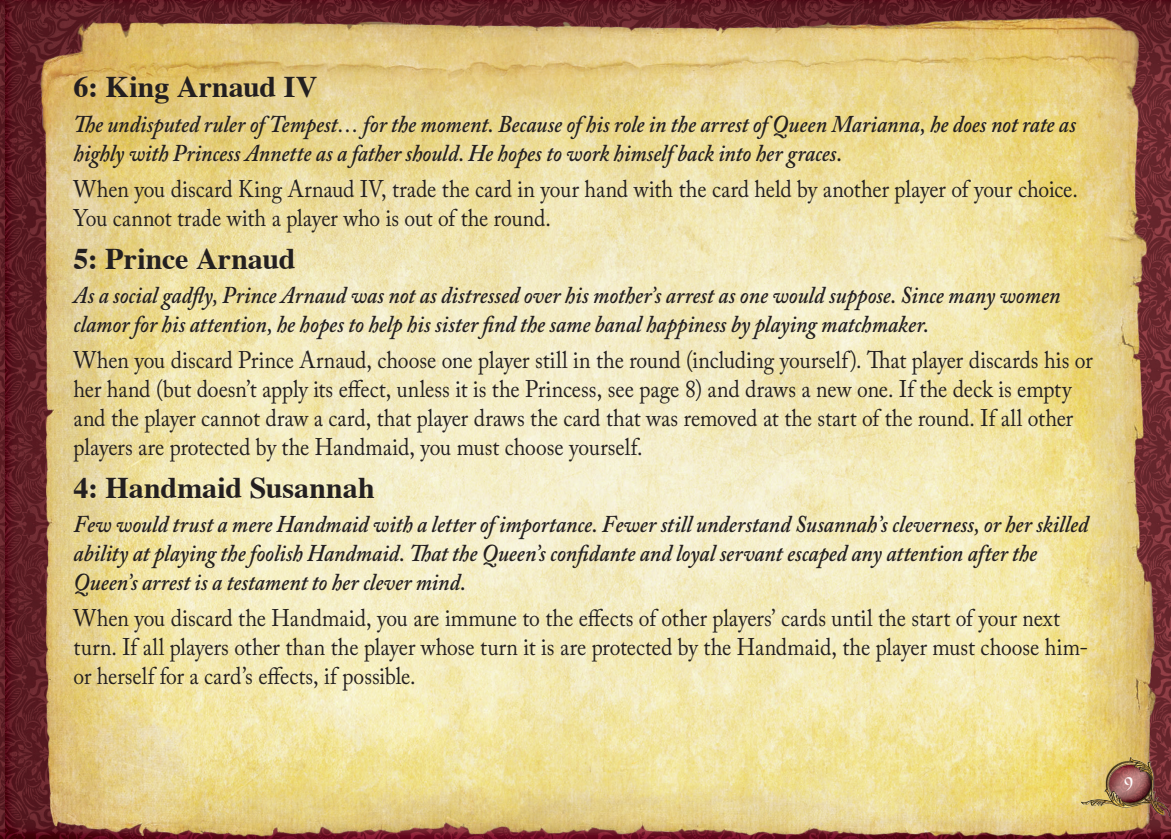
<style>
.page{position:relative;width:1171px;height:839px;background:#fff}
.page>*{position:absolute;margin:0;border:0;box-sizing:border-box;transform-origin:0 0}
.t1{font:700 30px "Times";color:#231f20}
.t2{font:24px/28.8px "Adobe Caslon Pro";color:#231f20;scale:.9 1}
.t3{font:italic 600 24px/28.8px "Adobe Caslon Pro";color:#231f20;scale:.9 1}
.t4{font:20px "Black";color:#fff}
</style>
<div class="page">
<img style="left:0;top:0;width:1170px;height:839px">
<img style="left:26px;top:0;width:1137px;height:839px">
<img style="left:1079px;top:753px;width:91px;height:67px">
<svg style="left:0;top:0;width:7px;height:7px"></svg>
<p class="t1" style="left:74px;top:59px;width:245px">6: King Arnaud IV</p>
<p class="t3" style="left:74px;top:109px;width:1115px">The undisputed ruler of Tempest… for the moment. Because of his role in the arrest of Queen Marianna, he does not rate as highly with Princess Annette as a father should. He hopes to work himself back into her graces.</p>
<p class="t2" style="left:74px;top:174px;width:1117px">When you discard King Arnaud IV, trade the card in your hand with the card held by another player of your choice.<br>You cannot trade with a player who is out of the round.</p>
<p class="t1" style="left:74px;top:230px;width:223px">5: Prince Arnaud</p>
<p class="t3" style="left:74px;top:280px;width:1098px">As a social gadfly, Prince Arnaud was not as distressed over his mother’s arrest as one would suppose. Since many women clamor for his attention, he hopes to help his sister find the same banal happiness by playing matchmaker.</p>
<p class="t2" style="left:74px;top:345px;width:1133px">When you discard Prince Arnaud, choose one player still in the round (including yourself). That player discards his or her hand (but doesn’t apply its effect, unless it is the Princess, see page 8) and draws a new one. If the deck is empty and the player cannot draw a card, that player draws the card that was removed at the start of the round. If all other players are protected by the Handmaid, you must choose yourself.</p>
<p class="t1" style="left:74px;top:459px;width:302px">4: Handmaid Susannah</p>
<p class="t3" style="left:74px;top:509px;width:1128px">Few would trust a mere Handmaid with a letter of importance. Fewer still understand Susannah’s cleverness, or her skilled ability at playing the foolish Handmaid. That the Queen’s confidante and loyal servant escaped any attention after the<br>Queen’s arrest is a testament to her clever mind.</p>
<p class="t2" style="left:74px;top:603px;width:1128px">When you discard the Handmaid, you are immune to the effects of other players’ cards until the start of your next turn. If all players other than the player whose turn it is are protected by the Handmaid, the player must choose him&shy;or herself for a card’s effects, if possible.</p>
<p class="t4" style="left:1123px;top:771px;width:11px">9</p>
</div>
